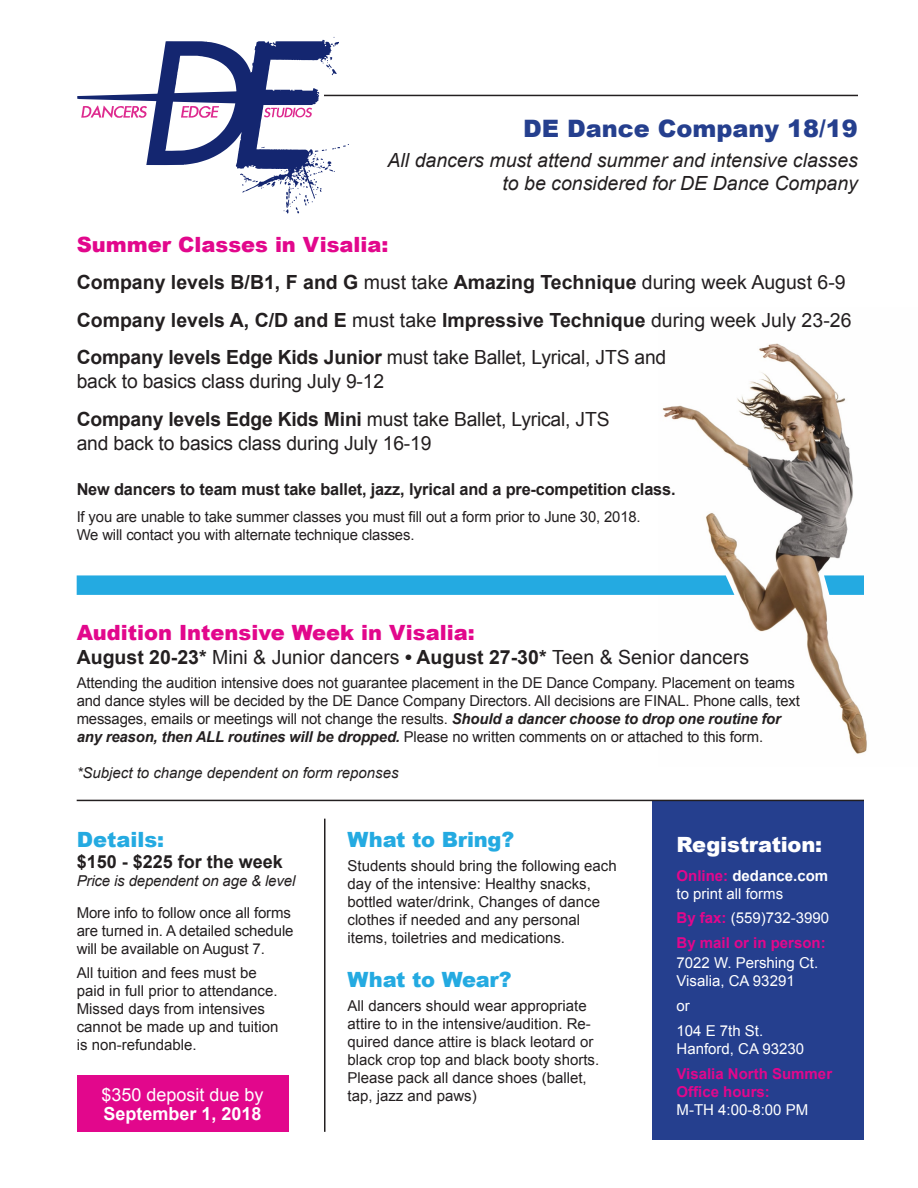
<style>
.page{position:relative;width:918px;height:1188px;background:#fff}
.page>*{position:absolute;margin:0;border:0;box-sizing:border-box;transform-origin:0 0}
.t1{font:900 24px "Arial";color:#253f8e}
.t2{font:900 21px "Arial";color:#e2078c}
.t3{font:900 21px "Arial";letter-spacing:-.01em;color:#24aae1}
.t4{font:900 21px "Arial";letter-spacing:-.01em;color:#fff}
.t5{font:19.5px/24px "Arial";letter-spacing:-.01em;color:#231f20}
.t6{font:700 19.5px "Arial";color:#231f20}
.t7{font:italic 19.5px/23.4px "Arial";color:#231f20;text-align:right}
.t8{font:700 18px "Arial";color:#231f20}
.t9{font:18px "Arial";color:#fff}
.t10{font:700 18px "Arial";color:#fff}
.t11{font:700 16.5px "Arial";letter-spacing:-.01em;color:#231f20}
.t12{font:15px/18px "Arial";letter-spacing:-.01em;color:#231f20}
.t13{font:15px "Arial";color:#fff}
.t14{font:italic 15px "Arial";color:#231f20}
.t15{font:700 15px/18px "Arial";color:#e2078c}
.t16{font:700 15px "Arial";color:#fff}
.s1{font-weight:400}
.s2{font-weight:700}
.s3{font-weight:700;font-style:italic}
.s4{color:#e2078c}
.s5{font-weight:700;color:#e2078c}
</style>
<div class="page">
<img style="left:662px;top:343px;width:205px;height:411px">
<div style="left:652px;top:801px;width:212px;height:339px;background:#253f8e"></div>
<svg style="left:77px;top:575px;width:657px;height:20px;background:#2aace1"></svg>
<hr style="left:324px;top:95px;width:534px;height:1px;background:#231f20">
<hr style="left:77px;top:800px;width:787px;height:1px;background:#231f20">
<div style="left:77px;top:1076px;width:211px;height:56px;background:#e2078c"></div>
<hr style="left:324px;top:819px;width:2px;height:313px;background:#231f20">
<svg style="left:824px;top:575px;width:40px;height:20px"></svg>
<svg style="left:77px;top:37px;width:272px;height:176px"></svg>
<p class="t1" style="left:523px;top:111px;width:336px">DE Dance Company 18/19</p>
<p class="t7" style="left:388px;top:149px;width:472px">All dancers must attend summer and intensive classes to be considered for DE Dance Company</p>
<p class="t2" style="left:77px;top:229px;width:313px">Summer Classes in Visalia:</p>
<p class="t6" style="left:77px;top:270px;width:771px">Company levels B/B1, F and G <span class="s1">must take</span> Amazing Technique <span class="s1">during week August 6-9</span></p>
<p class="t6" style="left:77px;top:307px;width:776px">Company levels A, C/D and E <span class="s1">must take</span> Impressive Technique <span class="s1">during week July 23-26</span></p>
<p class="t5" style="left:77px;top:346px;width:591px"><span class="s2">Company levels Edge Kids Junior</span> must take Ballet, Lyrical, JTS and back to basics class during July 9-12</p>
<p class="t5" style="left:77px;top:407px;width:534px"><span class="s2">Company levels Edge Kids Mini</span> must take Ballet, Lyrical, JTS and back to basics class during July 16-19</p>
<p class="t11" style="left:77px;top:478px;width:600px">New dancers to team must take ballet, jazz, lyrical and a pre-competition class.</p>
<p class="t12" style="left:77px;top:508px;width:566px">If you are unable to take summer classes you must fill out a form prior to June 30, 2018.<br>We will contact you with alternate technique classes.</p>
<p class="t2" style="left:77px;top:617px;width:400px">Audition Intensive Week in Visalia:</p>
<p class="t5" style="left:77px;top:645px;width:674px"><span class="s2">August 20-23*</span> Mini &amp; Junior dancers <span class="s2">• August 27-30*</span> Teen &amp; Senior dancers</p>
<p class="t12" style="left:77px;top:673px;width:725px">Attending the audition intensive does not guarantee placement in the DE Dance Company. Placement on teams and dance styles will be decided by the DE Dance Company Directors. All decisions are FINAL. Phone calls, text messages, emails or meetings will not change the results. <span class="s3">Should a dancer choose to drop one routine for any reason, then ALL routines will be dropped.</span> Please no written comments on or attached to this form.</p>
<p class="t14" style="left:77px;top:763px;width:323px">*Subject to change dependent on form reponses</p>
<p class="t3" style="left:77px;top:824px;width:89px">Details:</p>
<p class="t8" style="left:77px;top:850px;width:208px">$150 - $225 for the week</p>
<p class="t14" style="left:77px;top:871px;width:220px">Price is dependent on age &amp; level</p>
<p class="t12" style="left:77px;top:904px;width:218px">More info to follow once all forms are turned in. A detailed schedule will be available on August 7.</p>
<p class="t12" style="left:77px;top:964px;width:203px">All tuition and fees must be paid in full prior to attendance.<br>Missed days from intensives cannot be made up and tuition is non-refundable.</p>
<p class="t9" style="left:101px;top:1082px;width:164px">$350 deposit due by</p>
<p class="t10" style="left:103px;top:1102px;width:160px">September 1, 2018</p>
<p class="t3" style="left:348px;top:824px;width:168px">What to Bring?</p>
<p class="t12" style="left:348px;top:857px;width:271px">Students should bring the following each day of the intensive: Healthy snacks, bottled water/drink, Changes of dance clothes if needed and any personal items, toiletries and medications.</p>
<p class="t3" style="left:348px;top:964px;width:166px">What to Wear?</p>
<p class="t12" style="left:348px;top:997px;width:253px">All dancers should wear appropriate attire to in the intensive/audition. Re&shy;quired dance attire is black leotard or black crop top and black booty shorts.<br>Please pack all dance shoes (ballet, tap, jazz and paws)</p>
<p class="t4" style="left:677px;top:829px;width:147px">Registration:</p>
<p class="t16" style="left:677px;top:865px;width:153px"><span class="s4">Online:</span> dedance.com</p>
<p class="t13" style="left:677px;top:883px;width:108px">to print all forms</p>
<p class="t13" style="left:677px;top:908px;width:154px"><span class="s5">By fax:</span> (559)732-3990</p>
<p class="t15" style="left:677px;top:934px;width:151px">By mail or in person:</p>
<p class="t13" style="left:677px;top:953px;width:143px">7022 W. Pershing Ct.</p>
<p class="t13" style="left:677px;top:971px;width:120px">Visalia, CA 93291</p>
<p class="t13" style="left:677px;top:996px;width:15px">or</p>
<p class="t13" style="left:677px;top:1021px;width:88px">104 E 7th St.</p>
<p class="t13" style="left:677px;top:1039px;width:129px">Hanford, CA 93230</p>
<p class="t15" style="left:677px;top:1065px;width:157px">Visalia North Summer<br>Office hours:</p>
<p class="t13" style="left:677px;top:1099px;width:133px">M-TH 4:00-8:00 PM</p>
</div>
